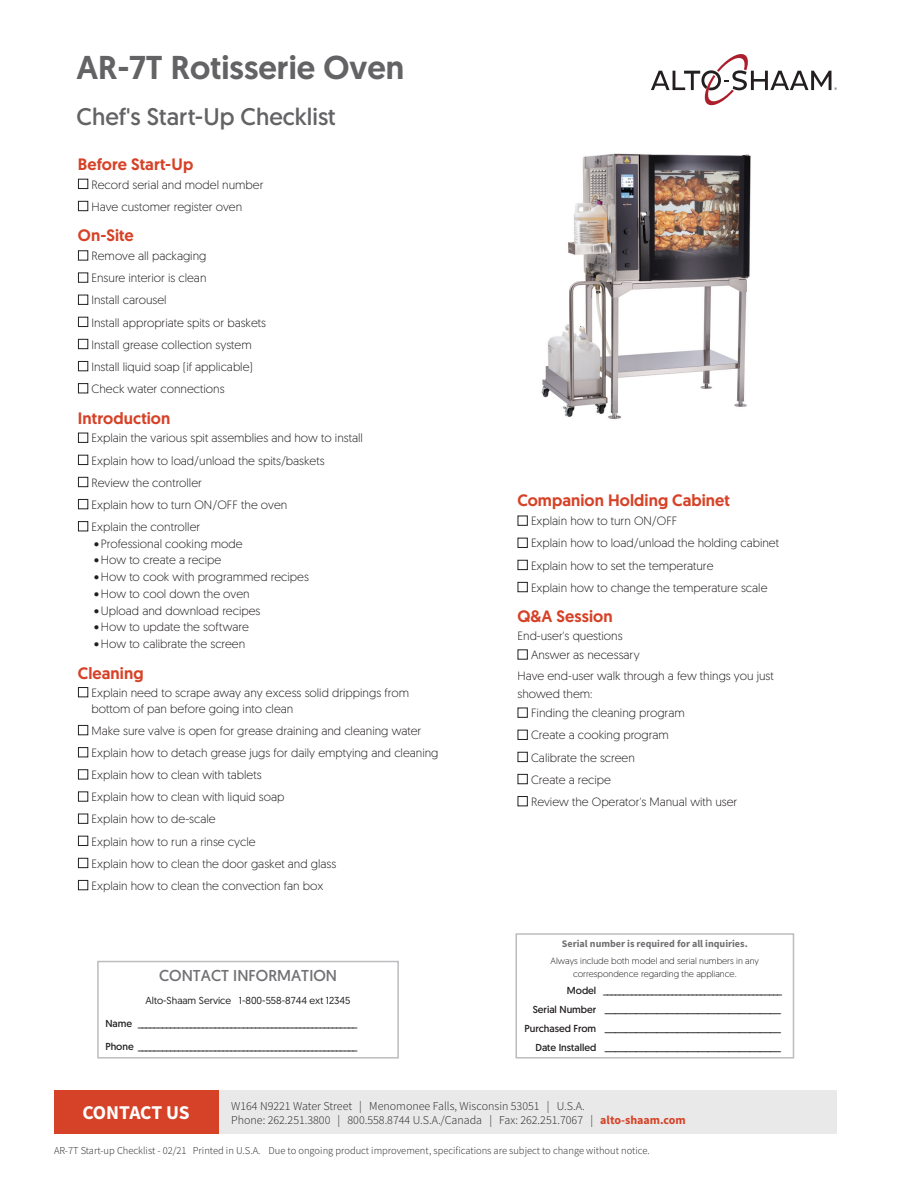
<style>
.page{position:relative;width:918px;height:1188px;background:#fff}
.page>*{position:absolute;margin:0;border:0;box-sizing:border-box;transform-origin:0 0}
.t1{font:500 33px "Geomanist";color:#636366}
.t2{font:24px "Geomanist";color:#636366}
.t3{font:700 19.5px "Source Sans Pro";letter-spacing:-.01em;color:#fff}
.t4{font:500 16.5px "Geomanist";letter-spacing:.005em;color:#d64227}
.t5{font:15.75px "Geomanist";color:#707174}
.t6{font:300 12px/15.8px "Geomanist";color:#231f20}
.t7{font:300 12px/14.4px "Source Sans Pro";color:#231f20}
.t8{font:300 10.5px "Source Sans Pro";color:#231f20}
.t9{font:700 10.2px "Source Sans Pro";color:#231f20}
.t10{font:10.2px/19.2px "Geomanist";color:#231f20;text-align:right}
.t11{font:10.2px "Geomanist";color:#231f20}
.t12{font:700 10.2px "Source Sans Pro";color:#707174}
.t13{font:300 9px/12.3px "Geomanist";color:#231f20;text-align:center}
.s1{font-family:"Geomanist";font-weight:400}
.s2{font-family:"Source Sans Pro"}
.s3{font-weight:700;color:#d64227}
</style>
<div class="page">
<div style="left:218px;top:1091px;width:619px;height:43px;background:#e9e9e9"></div>
<div style="left:54px;top:1091px;width:164px;height:43px;background:#d64227"></div>
<svg style="left:651px;top:54px;width:186px;height:52px"></svg>
<div style="left:515px;top:933px;width:279px;height:126px;border:2px solid #bcbdc0"></div>
<div style="left:97px;top:961px;width:302px;height:98px;border:2px solid #bcbdc0"></div>
<img style="left:541px;top:153px;width:210px;height:267px">
<h1 class="t1" style="left:76px;top:45px;width:329px">AR-7T Rotisserie Oven</h1>
<h2 class="t2" style="left:76px;top:101px;width:261px">Chef's Start-Up Checklist</h2>
<h3 class="t4" style="left:78px;top:153px;width:117px">Before Start-Up</h3>
<p class="t6" style="left:78px;top:176px;width:187px">■ Record serial and model number</p>
<p class="t6" style="left:78px;top:198px;width:166px">■ Have customer register oven</p>
<h3 class="t4" style="left:78px;top:225px;width:57px">On-Site</h3>
<p class="t6" style="left:78px;top:248px;width:130px">■ Remove all packaging</p>
<p class="t6" style="left:78px;top:270px;width:130px">■ Ensure interior is clean</p>
<p class="t6" style="left:78px;top:292px;width:90px">■ Install carousel</p>
<p class="t6" style="left:78px;top:314px;width:190px">■ Install appropriate spits or baskets</p>
<p class="t6" style="left:78px;top:336px;width:175px">■ Install grease collection system</p>
<p class="t6" style="left:78px;top:358px;width:176px">■ Install liquid soap (if applicable)</p>
<p class="t6" style="left:78px;top:380px;width:148px">■ Check water connections</p>
<h3 class="t4" style="left:78px;top:407px;width:94px">Introduction</h3>
<p class="t6" style="left:78px;top:430px;width:286px">■ Explain the various spit assemblies and how to install</p>
<p class="t6" style="left:78px;top:452px;width:248px">■ Explain how to load/unload the spits/baskets</p>
<p class="t6" style="left:78px;top:474px;width:125px">■ Review the controller</p>
<p class="t6" style="left:78px;top:496px;width:211px">■ Explain how to turn ON/OFF the oven</p>
<p class="t6" style="left:78px;top:518px;width:124px">■ Explain the controller</p>
<p class="t6" style="left:94px;top:535px;width:150px">• Professional cooking mode</p>
<p class="t6" style="left:94px;top:552px;width:129px">• How to create a recipe</p>
<p class="t6" style="left:94px;top:569px;width:216px">• How to cook with programmed recipes</p>
<p class="t6" style="left:94px;top:585px;width:157px">• How to cool down the oven</p>
<p class="t6" style="left:94px;top:602px;width:168px">• Upload and download recipes</p>
<p class="t6" style="left:94px;top:619px;width:156px">• How to update the software</p>
<p class="t6" style="left:94px;top:636px;width:153px">• How to calibrate the screen</p>
<h3 class="t4" style="left:78px;top:662px;width:67px">Cleaning</h3>
<p class="t6" style="left:91px;top:684px;width:319px;text-indent:-14px">■ Explain need to scrape away any excess solid drippings from bottom of pan before going into clean</p>
<p class="t6" style="left:78px;top:722px;width:345px">■ Make sure valve is open for grease draining and cleaning water</p>
<p class="t6" style="left:78px;top:744px;width:362px">■ Explain how to detach grease jugs for daily emptying and cleaning</p>
<p class="t6" style="left:78px;top:767px;width:185px">■ Explain how to clean with tablets</p>
<p class="t6" style="left:78px;top:789px;width:208px">■ Explain how to clean with liquid soap</p>
<p class="t6" style="left:78px;top:811px;width:139px">■ Explain how to de-scale</p>
<p class="t6" style="left:78px;top:833px;width:179px">■ Explain how to run a rinse cycle</p>
<p class="t6" style="left:78px;top:855px;width:260px">■ Explain how to clean the door gasket and glass</p>
<p class="t6" style="left:78px;top:877px;width:247px">■ Explain how to clean the convection fan box</p>
<h3 class="t5" style="left:159px;top:965px;width:179px">CONTACT INFORMATION</h3>
<p class="t11" style="left:146px;top:994px;width:207px">Alto-Shaam Service 1-800-558-8744 ext 12345</p>
<p class="t9" style="left:105px;top:1017px;width:254px"><span class="s1">Name</span> ______________________________________________________</p>
<p class="t9" style="left:105px;top:1040px;width:254px"><span class="s1">Phone</span> ______________________________________________________</p>
<h3 class="t4" style="left:518px;top:490px;width:214px">Companion Holding Cabinet</h3>
<p class="t6" style="left:518px;top:513px;width:162px">■ Explain how to turn ON/OFF</p>
<p class="t6" style="left:518px;top:535px;width:263px">■ Explain how to load/unload the holding cabinet</p>
<p class="t6" style="left:518px;top:557px;width:198px">■ Explain how to set the temperature</p>
<p class="t6" style="left:518px;top:579px;width:252px">■ Explain how to change the temperature scale</p>
<h3 class="t4" style="left:518px;top:606px;width:97px">Q&amp;A Session</h3>
<p class="t6" style="left:518px;top:628px;width:107px">End-user's questions</p>
<p class="t6" style="left:518px;top:644px;width:258px;line-height:21.3px">■ Answer as necessary<br>Have end-user walk through a few things you just</p>
<p class="t6" style="left:518px;top:686px;width:77px">showed them:</p>
<p class="t6" style="left:518px;top:705px;width:169px">■ Finding the cleaning program</p>
<p class="t6" style="left:518px;top:727px;width:153px">■ Create a cooking program</p>
<p class="t6" style="left:518px;top:749px;width:119px">■ Calibrate the screen</p>
<p class="t6" style="left:518px;top:771px;width:95px">■ Create a recipe</p>
<p class="t6" style="left:518px;top:793px;width:221px">■ Review the Operator's Manual with user</p>
<p class="t12" style="left:562px;top:937px;width:187px">Serial number is required for all inquiries.</p>
<p class="t13" style="left:551px;top:955px;width:210px">Always include both model and serial numbers in any correspondence regarding the appliance<span class="s2">.</span></p>
<p class="t9" style="left:567px;top:983px;width:217px"><span class="s1">Model</span> ____________________________________________</p>
<p class="t10" style="left:524px;top:999px;width:258px">Serial Number __________________________________<br>Purchased From __________________________________<br>Date Installed __________________________________</p>
<p class="t7" style="left:231px;top:1098px;width:456px">W164 N9221 Water Street | Menomonee Falls, Wisconsin 53051 | U.S.A.<br>Phone: 262.251.3800 | 800.558.8744 U.S.A./Canada | Fax: 262.251.7067 | <span class="s3">alto-shaam.com</span></p>
<p class="t8" style="left:54px;top:1144px;width:597px">AR-7T Start-up Checklist - 02/21 Printed in U.S.A. Due to ongoing product improvement, specifications are subject to change without notice.</p>
<h3 class="t3" style="left:82px;top:1100px;width:109px">CONTACT US</h3>
</div>
